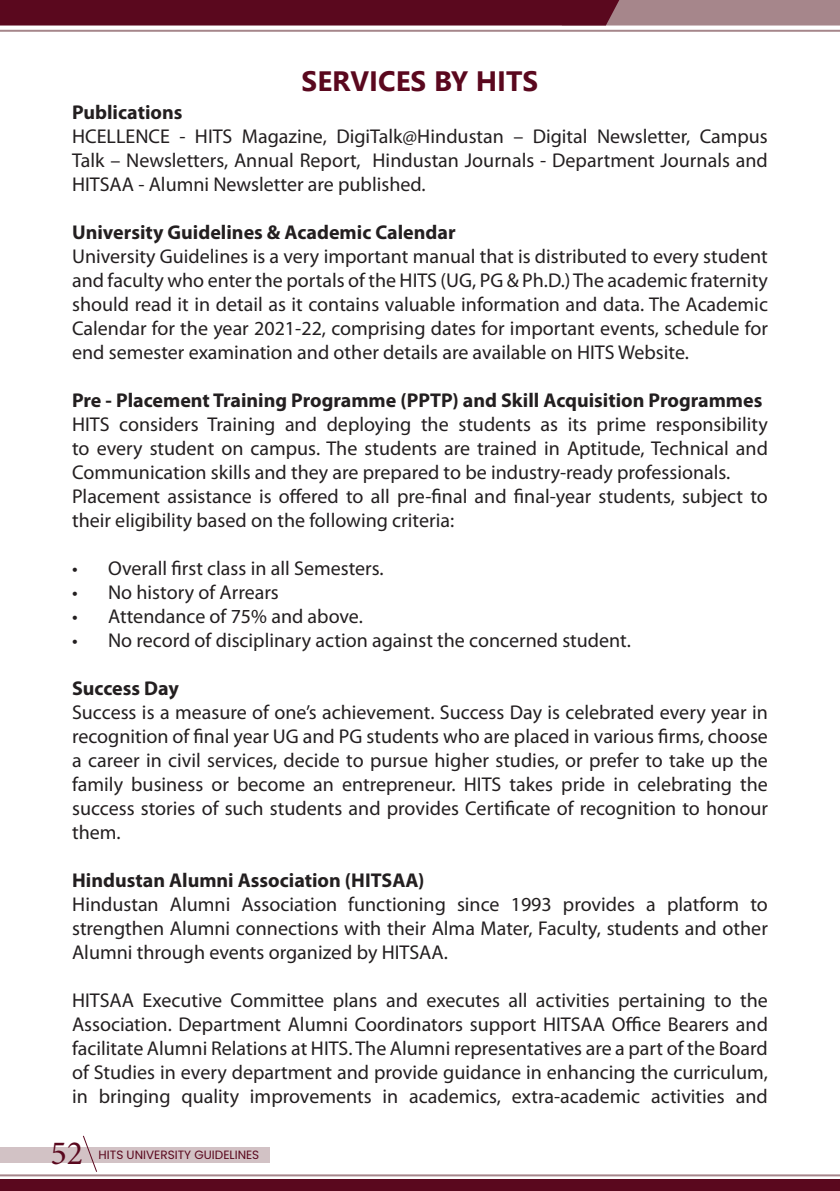
<style>
.page{position:relative;width:840px;height:1191px;background:#fff}
.page>*{position:absolute;margin:0;border:0;box-sizing:border-box;transform-origin:0 0}
.t1{font:34px "Minion Pro";color:#5a081e}
.t2{font:700 28px "Nirmala UI";color:#5a081e}
.t3{font:20px/24px "Myriad Pro";color:#231f20;text-align:justify}
.t4{font:700 20px "Myriad Pro";color:#231f20}
.t5{font:12px "Poppins";color:#5a081e}
</style>
<div class="page">
<div style="left:0;top:1147px;width:269px;height:15px;background:#d2c2c5"></div>
<svg style="left:0;top:0;width:839px;height:26px;background:#712d3e"></svg>
<div style="left:0;top:1179px;width:839px;height:12px;background:#5a081e"></div>
<svg style="left:82px;top:1135px;width:16px;height:37px"></svg>
<hr style="left:0;top:1174px;width:839px;height:2px;background:#a6868b">
<hr style="left:0;top:30px;width:839px;height:2px;background:#a6868b">
<p class="t2" style="left:301px;top:58px;width:238px">SERVICES BY HITS</p>
<p class="t4" style="left:72px;top:99px;width:112px">Publications</p>
<p class="t3" style="left:72px;top:123px;width:697px">HCELLENCE - HITS Magazine, DigiTalk@Hindustan – Digital Newsletter, Campus Talk – Newsletters, Annual Report, Hindustan Journals - Department Journals and HITSAA - Alumni Newsletter are published.</p>
<p class="t4" style="left:72px;top:219px;width:385px">University Guidelines &amp; Academic Calendar</p>
<p class="t3" style="left:72px;top:243px;width:697px">University Guidelines is a very important manual that is distributed to every student and faculty who enter the portals of the HITS (UG, PG &amp; Ph.D.) The academic fraternity should read it in detail as it contains valuable information and data. The Academic Calendar for the year 2021-22, comprising dates for important events, schedule for end semester examination and other details are available on HITS Website.</p>
<p class="t4" style="left:72px;top:387px;width:691px">Pre - Placement Training Programme (PPTP) and Skill Acquisition Programmes</p>
<p class="t3" style="left:72px;top:411px;width:697px">HITS considers Training and deploying the students as its prime responsibility to every student on campus. The students are trained in Aptitude, Technical and Communication skills and they are prepared to be industry-ready professionals.</p>
<p class="t3" style="left:72px;top:483px;width:696px">Placement assistance is offered to all pre-final and final-year students, subject to their eligibility based on the following criteria:</p>
<p class="t3" style="left:72px;top:555px;width:313px">• Overall first class in all Semesters.</p>
<p class="t3" style="left:72px;top:579px;width:208px">• No history of Arrears</p>
<p class="t3" style="left:72px;top:603px;width:292px">• Attendance of 75% and above.</p>
<p class="t3" style="left:72px;top:627px;width:560px">• No record of disciplinary action against the concerned student.</p>
<p class="t4" style="left:72px;top:675px;width:108px">Success Day</p>
<p class="t3" style="left:72px;top:699px;width:697px">Success is a measure of one’s achievement. Success Day is celebrated every year in recognition of final year UG and PG students who are placed in various firms, choose a career in civil services, decide to pursue higher studies, or prefer to take up the family business or become an entrepreneur. HITS takes pride in celebrating the success stories of such students and provides Certificate of recognition to honour them.</p>
<p class="t4" style="left:72px;top:867px;width:354px">Hindustan Alumni Association (HITSAA)</p>
<p class="t3" style="left:72px;top:891px;width:697px">Hindustan Alumni Association functioning since 1993 provides a platform to strengthen Alumni connections with their Alma Mater, Faculty, students and other Alumni through events organized by HITSAA.</p>
<p class="t3" style="left:72px;top:987px;width:697px">HITSAA Executive Committee plans and executes all activities pertaining to the Association. Department Alumni Coordinators support HITSAA Office Bearers and facilitate Alumni Relations at HITS. The Alumni representatives are a part of the Board of Studies in every department and provide guidance in enhancing the curriculum, in bringing quality improvements in academics, extra-academic activities and</p>
<h1 class="t1" style="left:51px;top:1130px;width:34px">52</h1>
<p class="t5" style="left:99px;top:1148px;width:162px">HITS UNIVERSITY GUIDELINES</p>
</div>
